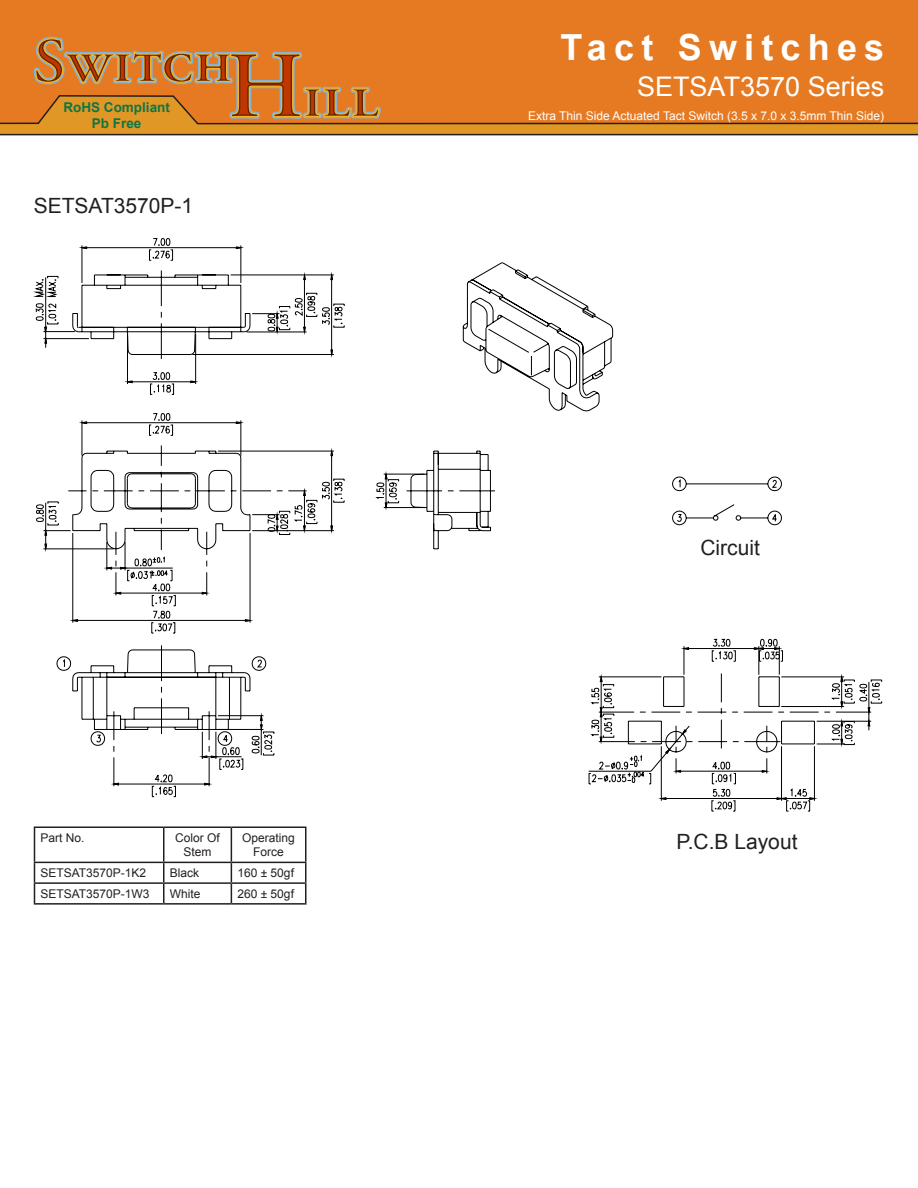
<style>
.page{position:relative;width:918px;height:1188px;background:#fff}
.page>*{position:absolute;margin:0;border:0;box-sizing:border-box;transform-origin:0 0}
.t1{font:700 36px "Arial";letter-spacing:.2em;color:#fff}
.t2{font:27px "Arial";color:#fff}
.t3{font:21px "Arial";color:#231f20}
.t4{font:700 13.5px/16.2px "Arial";color:#107546;text-align:center}
.t5{font:12px/14.4px "Arial";color:#231f20;text-align:center}
.t6{font:12px "Arial";color:#fff}
</style>
<div class="page">
<div style="left:0;top:0;width:918px;height:129px;background:#e67a22"></div>
<svg style="left:0;top:37px;width:918px;height:99px"></svg>
<svg style="left:33px;top:238px;width:211px;height:559px"></svg>
<svg style="left:149px;top:249px;width:633px;height:525px"></svg>
<svg style="left:588px;top:638px;width:284px;height:174px"></svg>
<hr style="left:34px;top:826px;width:130px;height:2px;background:#231f20">
<hr style="left:34px;top:828px;width:1px;height:34px;background:#231f20">
<hr style="left:164px;top:826px;width:67px;height:2px;background:#231f20">
<hr style="left:163px;top:828px;width:2px;height:34px;background:#231f20">
<hr style="left:231px;top:826px;width:76px;height:2px;background:#231f20">
<hr style="left:231px;top:828px;width:1px;height:34px;background:#231f20">
<hr style="left:305px;top:828px;width:2px;height:34px;background:#231f20">
<hr style="left:34px;top:862px;width:130px;height:1px;background:#231f20">
<hr style="left:164px;top:862px;width:67px;height:1px;background:#231f20">
<hr style="left:231px;top:862px;width:76px;height:1px;background:#231f20">
<hr style="left:34px;top:882px;width:130px;height:2px;background:#231f20">
<svg style="left:34px;top:863px;width:1px;height:40px"></svg>
<hr style="left:164px;top:882px;width:67px;height:2px;background:#231f20">
<svg style="left:163px;top:863px;width:2px;height:40px"></svg>
<hr style="left:231px;top:882px;width:76px;height:2px;background:#231f20">
<svg style="left:231px;top:863px;width:1px;height:40px"></svg>
<svg style="left:305px;top:863px;width:2px;height:40px"></svg>
<hr style="left:34px;top:903px;width:130px;height:2px;background:#231f20">
<hr style="left:164px;top:903px;width:67px;height:2px;background:#231f20">
<hr style="left:231px;top:903px;width:76px;height:2px;background:#231f20">
<p class="t4" style="left:63px;top:100px;width:108px">RoHS Compliant<br>Pb Free</p>
<p class="t3" style="left:34px;top:192px;width:161px">SETSAT3570P-1</p>
<p class="t5" style="left:40px;top:831px;width:46px">Part No.</p>
<p class="t5" style="left:175px;top:831px;width:46px">Color Of<br>Stem</p>
<p class="t5" style="left:242px;top:831px;width:54px">Operating<br>Force</p>
<p class="t5" style="left:40px;top:866px;width:107px">SETSAT3570P-1K2</p>
<p class="t5" style="left:170px;top:866px;width:31px">Black</p>
<p class="t5" style="left:237px;top:866px;width:58px">160 ± 50gf</p>
<p class="t5" style="left:40px;top:887px;width:111px">SETSAT3570P-1W3</p>
<p class="t5" style="left:170px;top:887px;width:32px">White</p>
<p class="t5" style="left:237px;top:887px;width:58px">260 ± 50gf</p>
<p class="t1" style="left:560px;top:23px;width:325px">Tact Switches</p>
<p class="t2" style="left:637px;top:69px;width:249px">SETSAT3570 Series</p>
<p class="t6" style="left:528px;top:108px;width:358px">Extra Thin Side Actuated Tact Switch (3.5 x 7.0 x 3.5mm Thin Side)</p>
<p class="t3" style="left:700px;top:534px;width:61px">Circuit</p>
<p class="t3" style="left:676px;top:828px;width:123px">P.C.B Layout</p>
</div>
